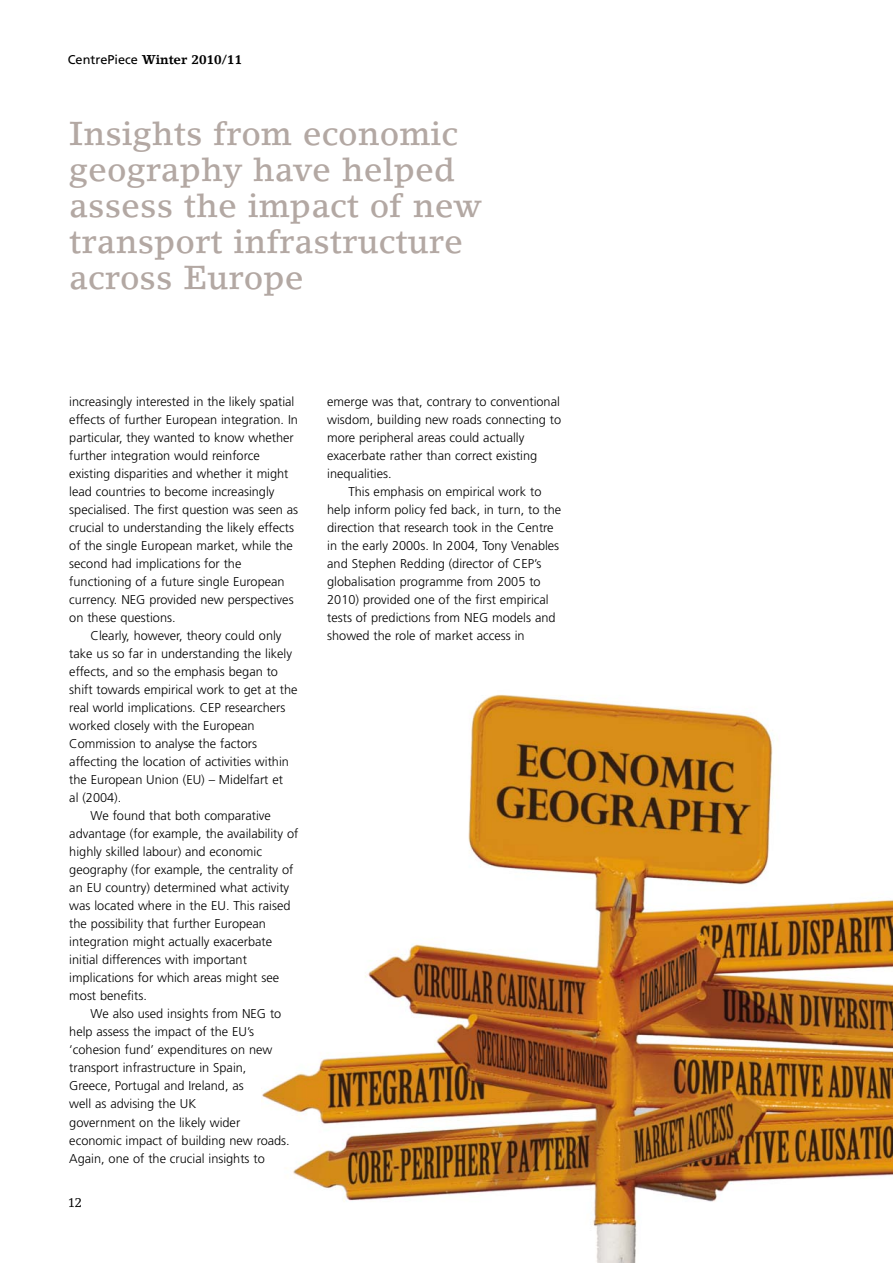
<style>
.page{position:relative;width:893px;height:1263px;background:#fff}
.page>*{position:absolute;margin:0;border:0;box-sizing:border-box;transform-origin:0 0}
.t1{font:500 33px/36px "Lino Letter";color:#b3a8a3}
.t2{font:300 12.75px/18px "Frutiger";color:#000}
.t3{font:700 12.75px "Lino Letter";color:#000}
.t4{font:12.75px "Lino Letter";color:#000}
.s1{font-family:"Frutiger";font-weight:400}
</style>
<div class="page">
<img style="left:262px;top:694px;width:630px;height:569px">
<p class="t3" style="left:68px;top:55px;width:176px"><span class="s1">CentrePiece</span> Winter 2010/11</p>
<h1 class="t1" style="left:69px;top:119px;width:413px">Insights from economic geography have helped assess the impact of new transport infrastructure across Europe</h1>
<p class="t2" style="left:69px;top:394px;width:230px">increasingly interested in the likely spatial effects of further European integration. In particular, they wanted to know whether further integration would reinforce existing disparities and whether it might lead countries to become increasingly specialised. The first question was seen as crucial to understanding the likely effects of the single European market, while the second had implications for the functioning of a future single European currency. NEG provided new perspectives on these questions.</p>
<p class="t2" style="left:91px;top:628px;width:193px">Clearly, however, theory could only</p>
<p class="t2" style="left:69px;top:646px;width:224px">take us so far in understanding the likely</p>
<p class="t2" style="left:69px;top:664px;width:210px">effects, and so the emphasis began to</p>
<p class="t2" style="left:69px;top:682px;width:230px">shift towards empirical work to get at the</p>
<p class="t2" style="left:69px;top:700px;width:218px">real world implications. CEP researchers</p>
<p class="t2" style="left:69px;top:718px;width:187px">worked closely with the European</p>
<p class="t2" style="left:69px;top:736px;width:189px">Commission to analyse the factors</p>
<p class="t2" style="left:69px;top:754px;width:221px">affecting the location of activities within</p>
<p class="t2" style="left:69px;top:772px;width:215px">the European Union (EU) – Midelfart et</p>
<p class="t2" style="left:69px;top:790px;width:54px">al (2004).</p>
<p class="t2" style="left:91px;top:808px;width:182px">We found that both comparative</p>
<p class="t2" style="left:69px;top:826px;width:231px">advantage (for example, the availability of</p>
<p class="t2" style="left:69px;top:844px;width:194px">highly skilled labour) and economic</p>
<p class="t2" style="left:69px;top:862px;width:226px">geography (for example, the centrality of</p>
<p class="t2" style="left:69px;top:880px;width:221px">an EU country) determined what activity</p>
<p class="t2" style="left:69px;top:898px;width:223px">was located where in the EU. This raised</p>
<p class="t2" style="left:69px;top:916px;width:198px">the possibility that further European</p>
<p class="t2" style="left:69px;top:934px;width:204px">integration might actually exacerbate</p>
<p class="t2" style="left:69px;top:952px;width:179px">initial differences with important</p>
<p class="t2" style="left:69px;top:970px;width:211px">implications for which areas might see</p>
<p class="t2" style="left:69px;top:988px;width:79px">most benefits.</p>
<p class="t2" style="left:91px;top:1006px;width:192px">We also used insights from NEG to</p>
<p class="t2" style="left:69px;top:1024px;width:186px">help assess the impact of the EU’s</p>
<p class="t2" style="left:69px;top:1042px;width:205px">‘cohesion fund’ expenditures on new</p>
<p class="t2" style="left:69px;top:1060px;width:179px">transport infrastructure in Spain,</p>
<p class="t2" style="left:69px;top:1078px;width:176px">Greece, Portugal and Ireland, as</p>
<p class="t2" style="left:69px;top:1096px;width:128px">well as advising the UK</p>
<p class="t2" style="left:69px;top:1114px;width:172px">government on the likely wider</p>
<p class="t2" style="left:69px;top:1132px;width:222px">economic impact of building new roads.</p>
<p class="t2" style="left:69px;top:1150px;width:197px">Again, one of the crucial insights to</p>
<p class="t4" style="left:68px;top:1198px;width:16px">12</p>
<p class="t2" style="left:327px;top:394px;width:234px">emerge was that, contrary to conventional</p>
<p class="t2" style="left:327px;top:412px;width:235px">wisdom, building new roads connecting to</p>
<p class="t2" style="left:327px;top:430px;width:199px">more peripheral areas could actually</p>
<p class="t2" style="left:327px;top:448px;width:212px">exacerbate rather than correct existing</p>
<p class="t2" style="left:327px;top:466px;width:66px">inequalities.</p>
<p class="t2" style="left:348px;top:484px;width:195px">This emphasis on empirical work to</p>
<p class="t2" style="left:327px;top:502px;width:235px">help inform policy fed back, in turn, to the</p>
<p class="t2" style="left:327px;top:520px;width:228px">direction that research took in the Centre</p>
<p class="t2" style="left:327px;top:538px;width:234px">in the early 2000s. In 2004, Tony Venables</p>
<p class="t2" style="left:327px;top:556px;width:216px">and Stephen Redding (director of CEP’s</p>
<p class="t2" style="left:327px;top:574px;width:215px">globalisation programme from 2005 to</p>
<p class="t2" style="left:327px;top:592px;width:223px">2010) provided one of the first empirical</p>
<p class="t2" style="left:327px;top:610px;width:230px">tests of predictions from NEG models and</p>
<p class="t2" style="left:327px;top:628px;width:199px">showed the role of market access in</p>
</div>
